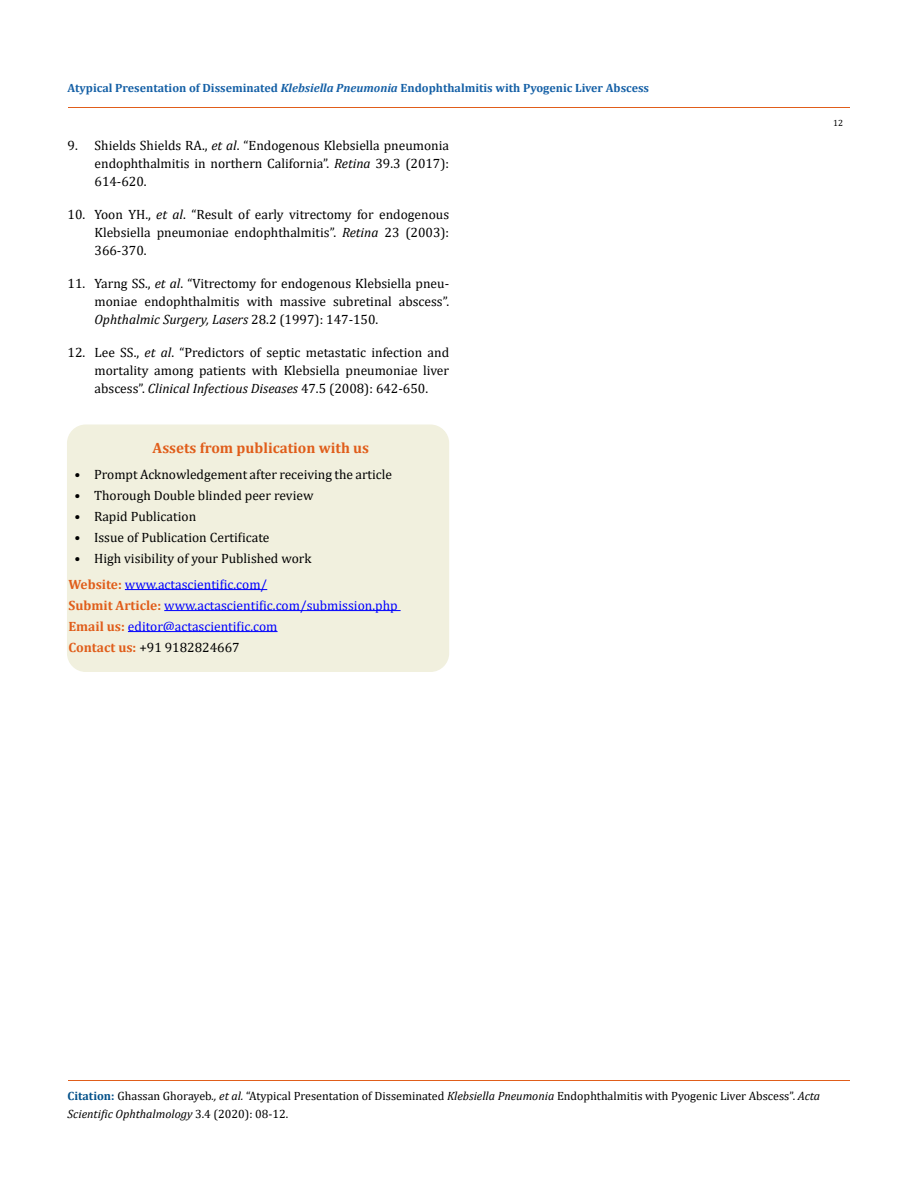
<style>
.page{position:relative;width:917px;height:1188px;background:#fff}
.page>*{position:absolute;margin:0;border:0;box-sizing:border-box;transform-origin:0 0}
.t1{font:700 15px "Cambria";color:#e05d1a}
.t2{font:13.5px/18px "Cambria";color:#000;text-align:justify}
.t3{font:13.5px/21px "Cambria";color:#00f}
.t4{font:12px/18px "Cambria";color:#000}
.t5{font:700 12px "Cambria";color:#1560a6}
.t6{font:9px "Cambria";color:#000}
.s1{font-style:italic}
.s2{font-weight:700;color:#e05d1a}
.s3{color:#000}
.s4{font-weight:700;color:#035089}
</style>
<div class="page">
<div style="left:68px;top:425px;width:380px;height:246px;background:#f1f0de;border-radius:18px"></div>
<div style="left:67px;top:424px;width:382px;height:248px;border:2px solid #f1f0de;border-radius:18px"></div>
<hr style="left:125px;top:589px;width:142px;height:1px;background:#00f">
<hr style="left:164px;top:610px;width:236px;height:1px;background:#00f">
<hr style="left:128px;top:631px;width:149px;height:1px;background:#00f">
<hr style="left:68px;top:108px;width:781px;height:1px;background:#e05d1a">
<hr style="left:68px;top:1080px;width:781px;height:1px;background:#e05d1a">
<p class="t5" style="left:67px;top:79px;width:583px">Atypical Presentation of Disseminated <span class="s1">Klebsiella Pneumonia</span> Endophthalmitis with Pyogenic Liver Abscess</p>
<p class="t2" style="left:94px;top:136px;width:356px;text-indent:-27px">9. Shields Shields RA., <span class="s1">et al</span>. “Endogenous Klebsiella pneumonia endophthalmitis in northern California”. <span class="s1">Retina</span> 39.3 (2017):<br>614-620.</p>
<p class="t2" style="left:94px;top:205px;width:356px;text-indent:-27px">10. Yoon YH., <span class="s1">et al</span>. “Result of early vitrectomy for endogenous Klebsiella pneumoniae endophthalmitis”. <span class="s1">Retina</span> 23 (2003):<br>366-370.</p>
<p class="t2" style="left:94px;top:274px;width:356px;text-indent:-27px">11. Yarng SS., <span class="s1">et al</span>. “Vitrectomy for endogenous Klebsiella pneu&shy;moniae endophthalmitis with massive subretinal abscess”.<br><span class="s1">Ophthalmic Surgery, Lasers</span> 28.2 (1997): 147-150.</p>
<p class="t2" style="left:94px;top:343px;width:356px;text-indent:-27px">12. Lee SS., <span class="s1">et al</span>. “Predictors of septic metastatic infection and mortality among patients with Klebsiella pneumoniae liver abscess”. <span class="s1">Clinical Infectious Diseases</span> 47.5 (2008): 642-650.</p>
<p class="t1" style="left:153px;top:438px;width:218px">Assets from publication with us</p>
<p class="t2" style="left:75px;top:465px;width:319px">• Prompt Acknowledgement after receiving the article</p>
<p class="t2" style="left:75px;top:486px;width:240px">• Thorough Double blinded peer review</p>
<p class="t2" style="left:75px;top:507px;width:123px">• Rapid Publication</p>
<p class="t2" style="left:75px;top:528px;width:196px">• Issue of Publication Certificate</p>
<p class="t2" style="left:75px;top:549px;width:238px">• High visibility of your Published work</p>
<p class="t3" style="left:68px;top:574px;width:330px"><span class="s2">Website:</span> www.actascientific.com/<br><span class="s2">Submit Article:</span> www.actascientific.com/submission.php <span class="s2">Email us:</span> editor@actascientific.com<br><span class="s2">Contact us:</span> <span class="s3">+91 9182824667</span></p>
<p class="t6" style="left:833px;top:118px;width:11px">12</p>
<p class="t4" style="left:67px;top:1087px;width:754px"><span class="s4">Citation:</span> Ghassan Ghorayeb<span class="s1">., et al.</span> “Atypical Presentation of Disseminated <span class="s1">Klebsiella Pneumonia</span> Endophthalmitis with Pyogenic Liver Abscess”. <span class="s1">Acta<br>Scientific Ophthalmology</span> 3.4 (2020): 08-12.</p>
</div>
